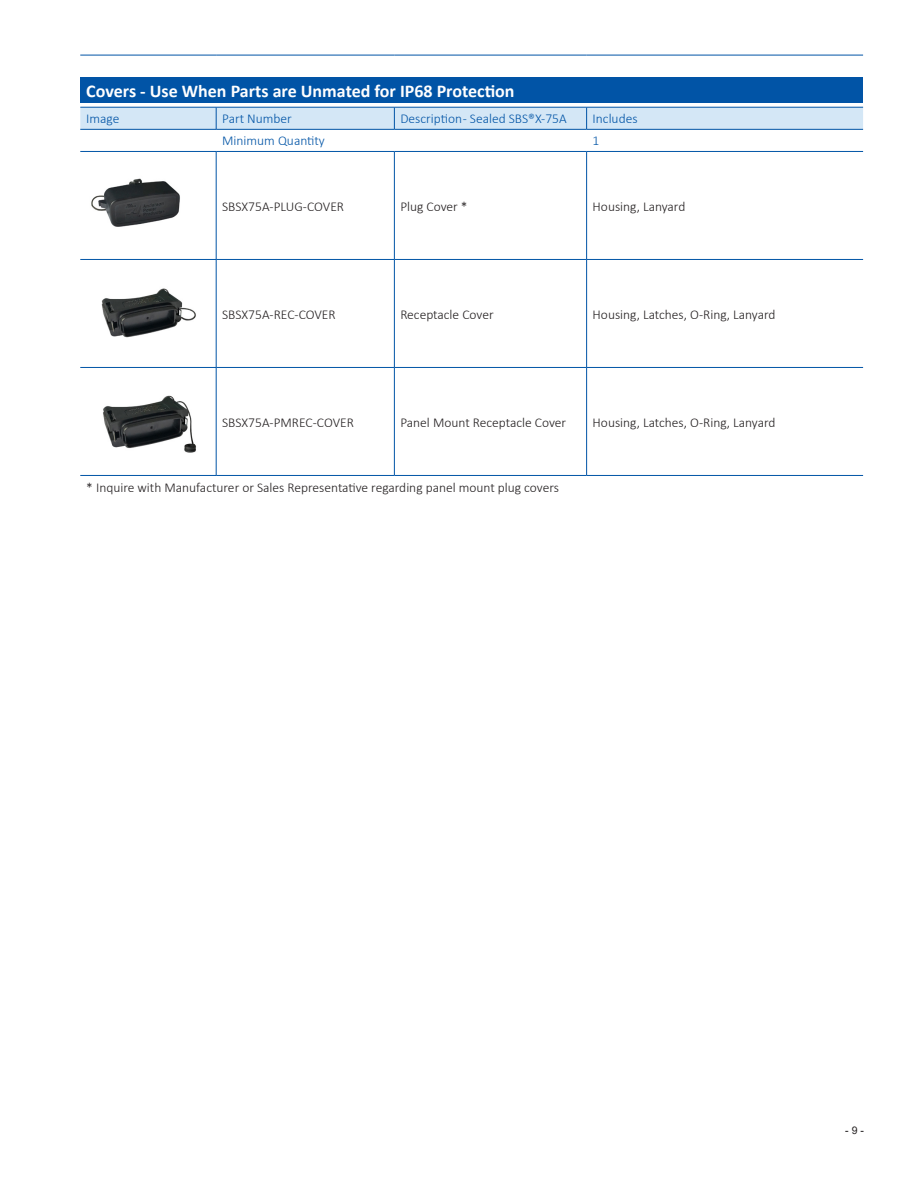
<style>
.page{position:relative;width:918px;height:1188px;background:#fff}
.page>*{position:absolute;margin:0;border:0;box-sizing:border-box;transform-origin:0 0}
.t1{font:700 18px "Calibri";color:#fff}
.t2{font:300 13.5px "Calibri";color:#231f20}
.t3{font:300 13.5px "Calibri";color:#0154a6}
.t4{font:10.5px "Arial";color:#231f20}
</style>
<div class="page">
<div style="left:80px;top:77px;width:783px;height:26px;background:#0154a6"></div>
<svg style="left:80px;top:107px;width:783px;height:22px;background:#cae0f2"></svg>
<hr style="left:80px;top:129px;width:136px;height:1px;background:#0154a6">
<hr style="left:216px;top:129px;width:178px;height:1px;background:#0154a6">
<hr style="left:394px;top:129px;width:193px;height:1px;background:#0154a6">
<hr style="left:587px;top:129px;width:276px;height:1px;background:#0154a6">
<hr style="left:80px;top:151px;width:136px;height:1px;background:#0154a6">
<hr style="left:216px;top:151px;width:178px;height:1px;background:#0154a6">
<hr style="left:216px;top:152px;width:1px;height:107px;background:#0154a6">
<hr style="left:394px;top:151px;width:193px;height:1px;background:#0154a6">
<hr style="left:394px;top:152px;width:1px;height:107px;background:#0154a6">
<hr style="left:587px;top:151px;width:276px;height:1px;background:#0154a6">
<hr style="left:586px;top:152px;width:1px;height:107px;background:#0154a6">
<hr style="left:80px;top:259px;width:136px;height:1px;background:#0154a6">
<hr style="left:216px;top:259px;width:178px;height:1px;background:#0154a6">
<hr style="left:216px;top:260px;width:1px;height:107px;background:#0154a6">
<hr style="left:394px;top:259px;width:193px;height:1px;background:#0154a6">
<hr style="left:394px;top:260px;width:1px;height:107px;background:#0154a6">
<hr style="left:587px;top:259px;width:276px;height:1px;background:#0154a6">
<hr style="left:586px;top:260px;width:1px;height:107px;background:#0154a6">
<hr style="left:216px;top:368px;width:1px;height:107px;background:#0154a6">
<hr style="left:394px;top:368px;width:1px;height:107px;background:#0154a6">
<hr style="left:586px;top:368px;width:1px;height:107px;background:#0154a6">
<hr style="left:80px;top:367px;width:136px;height:1px;background:#0154a6">
<hr style="left:216px;top:367px;width:178px;height:1px;background:#0154a6">
<hr style="left:394px;top:367px;width:193px;height:1px;background:#0154a6">
<hr style="left:587px;top:367px;width:276px;height:1px;background:#0154a6">
<hr style="left:80px;top:475px;width:136px;height:1px;background:#0154a6">
<hr style="left:216px;top:475px;width:178px;height:1px;background:#0154a6">
<hr style="left:394px;top:475px;width:193px;height:1px;background:#0154a6">
<hr style="left:587px;top:475px;width:276px;height:1px;background:#0154a6">
<hr style="left:80px;top:55px;width:136px;height:1px;background:#0154a6">
<hr style="left:216px;top:55px;width:178px;height:1px;background:#0154a6">
<hr style="left:394px;top:55px;width:193px;height:1px;background:#0154a6">
<hr style="left:587px;top:55px;width:276px;height:1px;background:#0154a6">
<img style="left:91px;top:178px;width:89px;height:49px">
<img style="left:101px;top:288px;width:95px;height:50px">
<img style="left:103px;top:395px;width:93px;height:57px">
<h1 class="t1" style="left:86px;top:78px;width:430px">Covers - Use When Parts are Unmated for IP68 Protection</h1>
<p class="t3" style="left:86px;top:110px;width:35px">Image</p>
<p class="t3" style="left:222px;top:110px;width:71px">Part Number</p>
<p class="t3" style="left:400px;top:110px;width:168px">Description - Sealed SBS®X-75A</p>
<p class="t3" style="left:593px;top:110px;width:46px">Includes</p>
<p class="t3" style="left:222px;top:133px;width:104px">Minimum Quantity</p>
<p class="t3" style="left:593px;top:133px;width:8px">1</p>
<p class="t2" style="left:222px;top:198px;width:123px">SBSX75A-PLUG-COVER</p>
<p class="t2" style="left:400px;top:198px;width:69px">Plug Cover *</p>
<p class="t2" style="left:593px;top:198px;width:94px">Housing, Lanyard</p>
<p class="t2" style="left:222px;top:306px;width:115px">SBSX75A-REC-COVER</p>
<p class="t2" style="left:400px;top:306px;width:95px">Receptacle Cover</p>
<p class="t2" style="left:593px;top:306px;width:184px">Housing, Latches, O-Ring, Lanyard</p>
<p class="t2" style="left:222px;top:414px;width:133px">SBSX75A-PMREC-COVER</p>
<p class="t2" style="left:400px;top:414px;width:167px">Panel Mount Receptacle Cover</p>
<p class="t2" style="left:593px;top:414px;width:184px">Housing, Latches, O-Ring, Lanyard</p>
<p class="t2" style="left:86px;top:479px;width:474px">* Inquire with Manufacturer or Sales Representative regarding panel mount plug covers</p>
<p class="t4" style="left:845px;top:1123px;width:20px">- 9 -</p>
</div>
